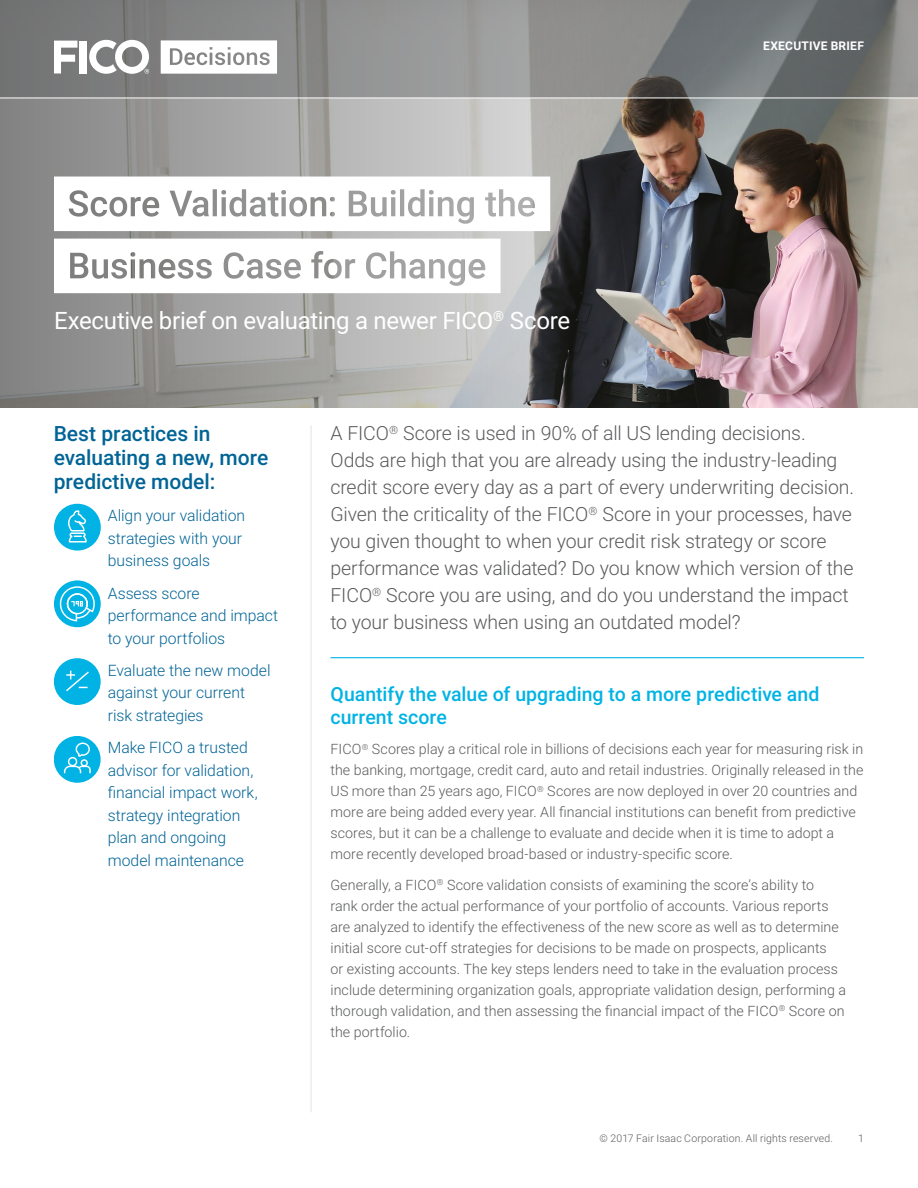
<style>
.page{position:relative;width:918px;height:1188px;background:#fff}
.page>*{position:absolute;margin:0;border:0;box-sizing:border-box;transform-origin:0 0}
.t1{font:24px "Roboto";letter-spacing:-.015em;color:#fff}
.t2{font:500 21px/24px "Roboto";color:#006496}
.t3{font:300 19.5px/27px "Roboto";letter-spacing:-.01em;color:#5a5b5d}
.t4{font:500 19.5px/22.5px "Roboto";color:#00b3e4}
.t5{font:300 15.75px/22.5px "Roboto";color:#006496}
.t6{font:300 14.25px/21px "Roboto";letter-spacing:.005em;color:#5a5b5d}
.t7{font:700 12px "Roboto";letter-spacing:.02em;color:#fff}
.t8{font:300 10.5px "Roboto";letter-spacing:.015em;color:#5a5b5d}
</style>
<div class="page">
<img style="left:785px;top:98px;width:133px;height:310px">
<svg style="left:0;top:98px;width:785px;height:310px;background:#8d8a8a"></svg>
<svg style="left:0;top:0;width:918px;height:98px;background:#828484"></svg>
<hr style="left:310px;top:425px;width:2px;height:687px;background:#e6e7e8">
<svg style="left:54px;top:41px;width:23px;height:32px"></svg>
<div style="left:80px;top:41px;width:7px;height:32px;background:#fff"></div>
<svg style="left:161px;top:40px;width:116px;height:34px"></svg>
<svg style="left:89px;top:40px;width:60px;height:34px"></svg>
<hr style="left:330px;top:657px;width:534px;height:1px;background:#00b3e4">
<div style="left:54px;top:504px;width:47px;height:47px;background:#00b3e4;border-radius:50%"></div>
<svg style="left:68px;top:510px;width:19px;height:33px"></svg>
<div style="left:54px;top:580px;width:47px;height:47px;background:#00b3e4;border-radius:50%"></div>
<svg style="left:58px;top:586px;width:37px;height:36px"></svg>
<div style="left:54px;top:658px;width:47px;height:47px;background:#00b3e4;border-radius:50%"></div>
<svg style="left:66px;top:670px;width:23px;height:22px"></svg>
<div style="left:54px;top:736px;width:47px;height:47px;background:#00b3e4;border-radius:50%"></div>
<svg style="left:76px;top:743px;width:14px;height:14px"></svg>
<div style="left:81px;top:759px;width:7px;height:8px;border:1px solid #fff;border-radius:50%"></div>
<div style="left:68px;top:757px;width:9px;height:9px;border:1px solid #fff;border-radius:50%"></div>
<svg style="left:63px;top:765px;width:28px;height:9px"></svg>
<svg style="left:54px;top:177px;width:496px;height:54px"></svg>
<svg style="left:54px;top:239px;width:447px;height:54px"></svg>
<h1 class="t1" style="left:54px;top:303px;width:518px">Executive brief on evaluating a newer FICO<sup>®</sup> Score</h1>
<p class="t7" style="left:763px;top:37px;width:102px">EXECUTIVE BRIEF</p>
<h2 class="t2" style="left:54px;top:421px;width:216px">Best practices in evaluating a new, more predictive model:</h2>
<p class="t5" style="left:108px;top:504px;width:139px">Align your validation strategies with your business goals</p>
<p class="t5" style="left:108px;top:581px;width:172px">Assess score performance and impact to your portfolios</p>
<p class="t5" style="left:108px;top:658px;width:164px">Evaluate the new model against your current risk strategies</p>
<p class="t5" style="left:108px;top:736px;width:151px">Make FICO a trusted advisor for validation, financial impact work, strategy integration plan and ongoing model maintenance</p>
<p class="t3" style="left:330px;top:419px;width:525px">A FICO<sup>®</sup> Score is used in 90% of all US lending decisions.<br>Odds are high that you are already using the industry-leading credit score every day as a part of every underwriting decision.<br>Given the criticality of the FICO<sup>®</sup> Score in your processes, have you given thought to when your credit risk strategy or score performance was validated? Do you know which version of the FICO<sup>®</sup> Score you are using, and do you understand the impact to your business when using an outdated model?</p>
<h3 class="t4" style="left:330px;top:682px;width:490px">Quantify the value of upgrading to a more predictive and current score</h3>
<p class="t6" style="left:330px;top:738px;width:535px">FICO<sup>®</sup> Scores play a critical role in billions of decisions each year for measuring risk in the banking, mortgage, credit card, auto and retail industries. Originally released in the US more than 25 years ago, FICO<sup>®</sup> Scores are now deployed in over 20 countries and more are being added every year. All financial institutions can benefit from predictive scores, but it can be a challenge to evaluate and decide when it is time to adopt a more recently developed broad-based or industry-specific score.</p>
<p class="t6" style="left:330px;top:874px;width:517px">Generally, a FICO<sup>®</sup> Score validation consists of examining the score’s ability to<br>rank order the actual performance of your portfolio of accounts. Various reports are analyzed to identify the effectiveness of the new score as well as to determine initial score cut-off strategies for decisions to be made on prospects, applicants<br>or existing accounts. The key steps lenders need to take in the evaluation process include determining organization goals, appropriate validation design, performing a thorough validation, and then assessing the financial impact of the FICO<sup>®</sup> Score on the portfolio.</p>
<p class="t8" style="left:599px;top:1131px;width:235px">© 2017 Fair Isaac Corporation. All rights reserved.</p>
<p class="t8" style="left:858px;top:1131px;width:7px">1</p>
</div>
